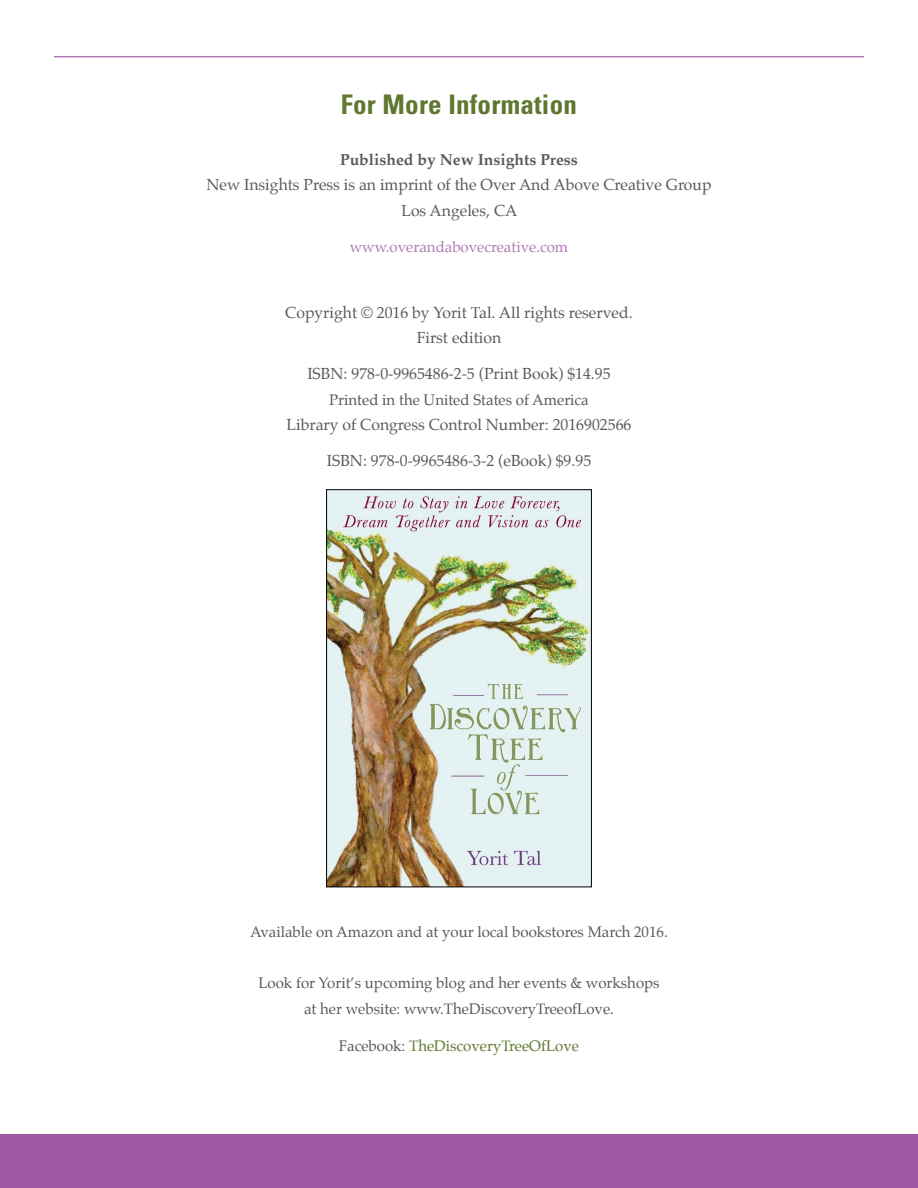
<style>
.page{position:relative;width:918px;height:1188px;background:#fff}
.page>*{position:absolute;margin:0;border:0;box-sizing:border-box;transform-origin:0 0}
.Headlines{font:700 condensed 27px "Univers";letter-spacing:.01em;color:#5f772f}
.ForMoreInfoBody{font:15.75px/25.5px "Palatino";color:#58595b;text-align:center}
.ForMoreInfoBody-2{font:15px/25.5px "Palatino";color:#58595b;text-align:center}
.ForMoreInfoBody-3{font:15px "Palatino";color:#5f772f}
.ForMoreInfoBody-4{font:15px "Palatino";color:#b17ab5}
.s1{font-weight:700}
.s2{color:#58595b}
</style>
<div class="page">
<div style="left:0;top:1134px;width:918px;height:54px;background:#9d59a2"></div>
<hr style="left:54px;top:56px;width:810px;height:1px;background:#b17ab5">
<img style="left:328px;top:492px;width:262px;height:393px">
<div style="left:326px;top:490px;width:266px;height:397px;border:1px solid #000"></div>
<p class="Headlines" style="left:341px;top:88px;width:238px">For More Information</p>
<p class="ForMoreInfoBody" style="left:206px;top:147px;width:507px"><span class="s1">Published by New Insights Press<br></span>New Insights Press is an imprint of the Over And Above Creative Group<br>Los Angeles, CA</p>
<p class="ForMoreInfoBody-4" style="left:350px;top:234px;width:220px">www.overandabovecreative.com</p>
<p class="ForMoreInfoBody" style="left:285px;top:300px;width:349px">Copyright © 2016 by Yorit Tal. All rights reserved.<br>First edition</p>
<p class="ForMoreInfoBody" style="left:307px;top:361px;width:305px">ISBN: 978-0-9965486-2-5 (Print Book) $14.95</p>
<p class="ForMoreInfoBody-2" style="left:329px;top:387px;width:261px">Printed in the United States of America</p>
<p class="ForMoreInfoBody" style="left:287px;top:412px;width:346px">Library of Congress Control Number: 2016902566</p>
<p class="ForMoreInfoBody" style="left:327px;top:448px;width:266px">ISBN: 978-0-9965486-3-2 (eBook) $9.95</p>
<p class="ForMoreInfoBody-2" style="left:250px;top:919px;width:419px">Available on Amazon and at your local bookstores March 2016.</p>
<p class="ForMoreInfoBody-2" style="left:258px;top:970px;width:403px">Look for Yorit’s upcoming blog and her events &amp; workshops at her website: www.TheDiscoveryTreeofLove.</p>
<p class="ForMoreInfoBody-3" style="left:339px;top:1034px;width:242px"><span class="s2">Facebook:</span> TheDiscoveryTreeOfLove</p>
</div>
